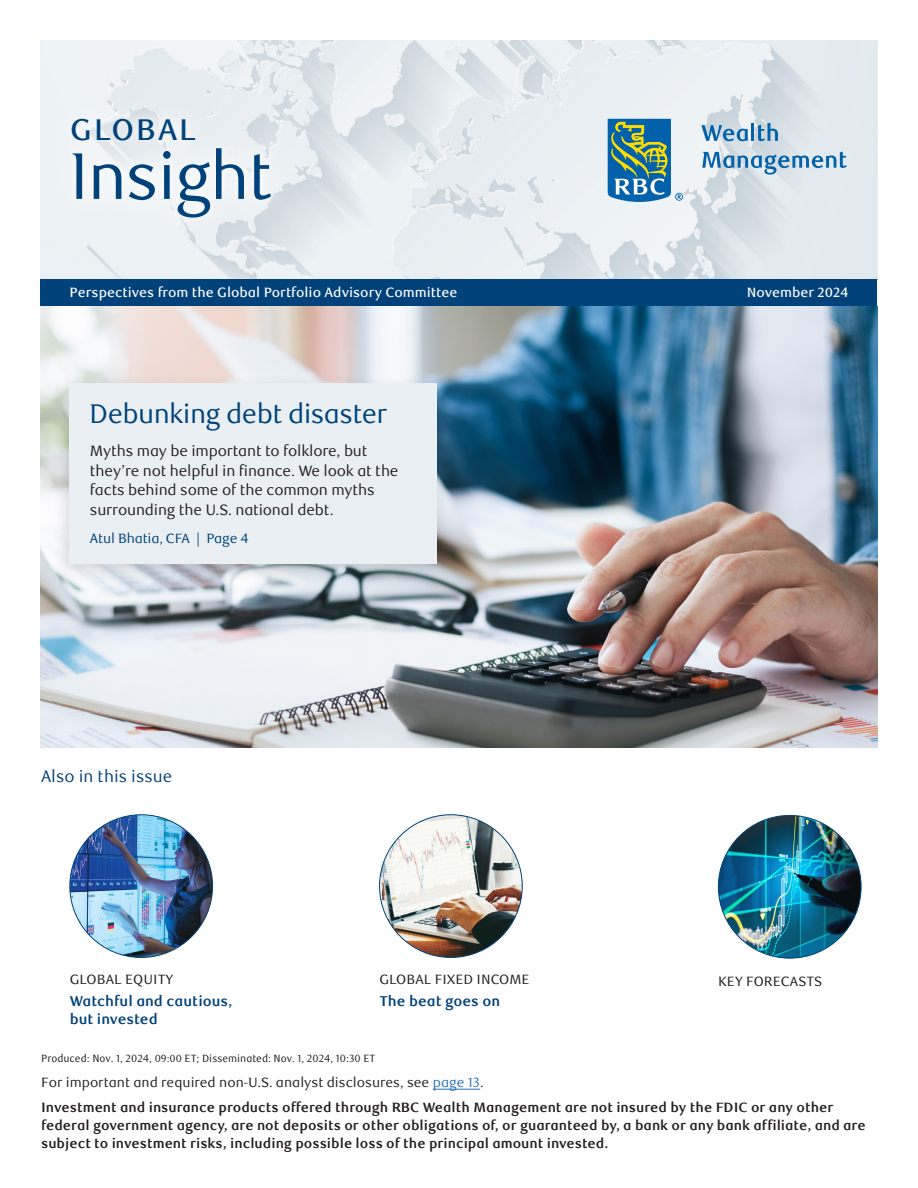
<style>
.page{position:relative;width:918px;height:1188px;background:#fff}
.page>*{position:absolute;margin:0;border:0;box-sizing:border-box;transform-origin:0 0}
.Global_Insight_title{font:66px "RBC Display";color:#004279}
.Global_Insight_title-2{font:500 30px "RBC Text";letter-spacing:.05em;color:#004279}
.Cover_FA_headline{font:27px "RBC Display";color:#004279}
.Also_in_this_issue{font:16.5px "RBC Text";color:#004279}
.Cover_FA_teaser{font:15px/19.5px "RBC Text";letter-spacing:-.01em;color:#231f20}
.Cover_section_headline{font:700 14.25px/18px "RBC Text";color:#004279}
.Cover_disclaimer_footer{font:700 13.5px/24.8px "RBC Text";color:#231f20}
.Cover_blue_band_text{font:500 13.5px "RBC Text";color:#fff}
.Cover_section_names{font:13.5px "RBC Text";color:#231f20}
.Cover_FA_author{font:13.5px "RBC Text";letter-spacing:-.01em;color:#004279}
.Issue_Month_Year{font:500 13.5px "RBC Text";color:#fff}
.Cover_disclaimer_footer-2{font:10.5px "RBC Text Cond";color:#231f20}
.s1{font-weight:400}
.s2{font-weight:400;color:#2774b6}
</style>
<div class="page">
<div style="left:40px;top:279px;width:838px;height:28px;background:#004279"></div>
<svg style="left:40px;top:40px;width:838px;height:239px;fill:#e8eef1"></svg>
<svg style="left:608px;top:119px;width:75px;height:83px"></svg>
<svg style="left:701px;top:125px;width:47px;height:16px"></svg>
<hr style="left:751px;top:123px;width:3px;height:18px;background:#0161aa">
<svg style="left:758px;top:123px;width:20px;height:18px"></svg>
<svg style="left:702px;top:152px;width:145px;height:23px"></svg>
<img style="left:40px;top:307px;width:838px;height:440px">
<svg style="left:45px;top:93px;width:250px;height:152px;fill:#ebf0f3"></svg>
<div style="left:63px;top:110px;width:217px;height:116px;background:#fff;opacity:.75"></div>
<div style="left:51px;top:374px;width:398px;height:210px;background:#231f20;opacity:.15"></div>
<div style="left:70px;top:383px;width:367px;height:181px;background:#e9eff3"></div>
<img style="left:718px;top:815px;width:143px;height:143px;border-radius:71px">
<img style="left:70px;top:815px;width:143px;height:142px;border-radius:71px">
<img style="left:380px;top:815px;width:142px;height:142px;border-radius:71px">
<hr style="left:433px;top:1089px;width:47px;height:1px;background:#2774b6">
<h1 class="Global_Insight_title-2" style="left:70px;top:112px;width:128px">GLOBAL</h1>
<h1 class="Global_Insight_title" style="left:70px;top:138px;width:203px">Insight</h1>
<p class="Cover_blue_band_text" style="left:70px;top:284px;width:389px">Perspectives from the Global Portfolio Advisory Committee</p>
<p class="Issue_Month_Year" style="left:747px;top:284px;width:103px">November 2024</p>
<h2 class="Cover_FA_headline" style="left:90px;top:398px;width:299px">Debunking debt disaster</h2>
<p class="Cover_FA_teaser" style="left:90px;top:442px;width:310px">Myths may be important to folklore, but they’re not helpful in finance. We look at the facts behind some of the common myths surrounding the U.S. national debt.</p>
<p class="Cover_FA_author" style="left:90px;top:531px;width:160px">Atul Bhatia, CFA | Page 4</p>
<h2 class="Also_in_this_issue" style="left:41px;top:767px;width:133px">Also in this issue</h2>
<h3 class="Cover_section_names" style="left:70px;top:972px;width:105px">GLOBAL EQUITY</h3>
<h3 class="Cover_section_names" style="left:718px;top:973px;width:106px">KEY FORECASTS</h3>
<p class="Cover_section_headline" style="left:70px;top:992px;width:164px">Watchful and cautious, but invested</p>
<h3 class="Cover_section_names" style="left:379px;top:972px;width:152px">GLOBAL FIXED INCOME</h3>
<p class="Cover_section_headline" style="left:379px;top:992px;width:122px">The beat goes on</p>
<p class="Cover_disclaimer_footer-2" style="left:41px;top:1052px;width:336px">Produced: Nov. 1, 2024, 09:00 ET; Disseminated: Nov. 1, 2024, 10:30 ET</p>
<p class="Cover_disclaimer_footer" style="left:41px;top:1070px;width:794px"><span class="s1">For important and required non-U.S. analyst disclosures, see</span> <span class="s2">page 13</span><span class="s1">.<br></span>Investment and insurance products offered through RBC Wealth Management are not insured by the FDIC or any other</p>
<p class="Cover_disclaimer_footer" style="left:41px;top:1116px;width:826px;line-height:18px">federal government agency, are not deposits or other obligations of, or guaranteed by, a bank or any bank affiliate, and are subject to investment risks, including possible loss of the principal amount invested.</p>
</div>
